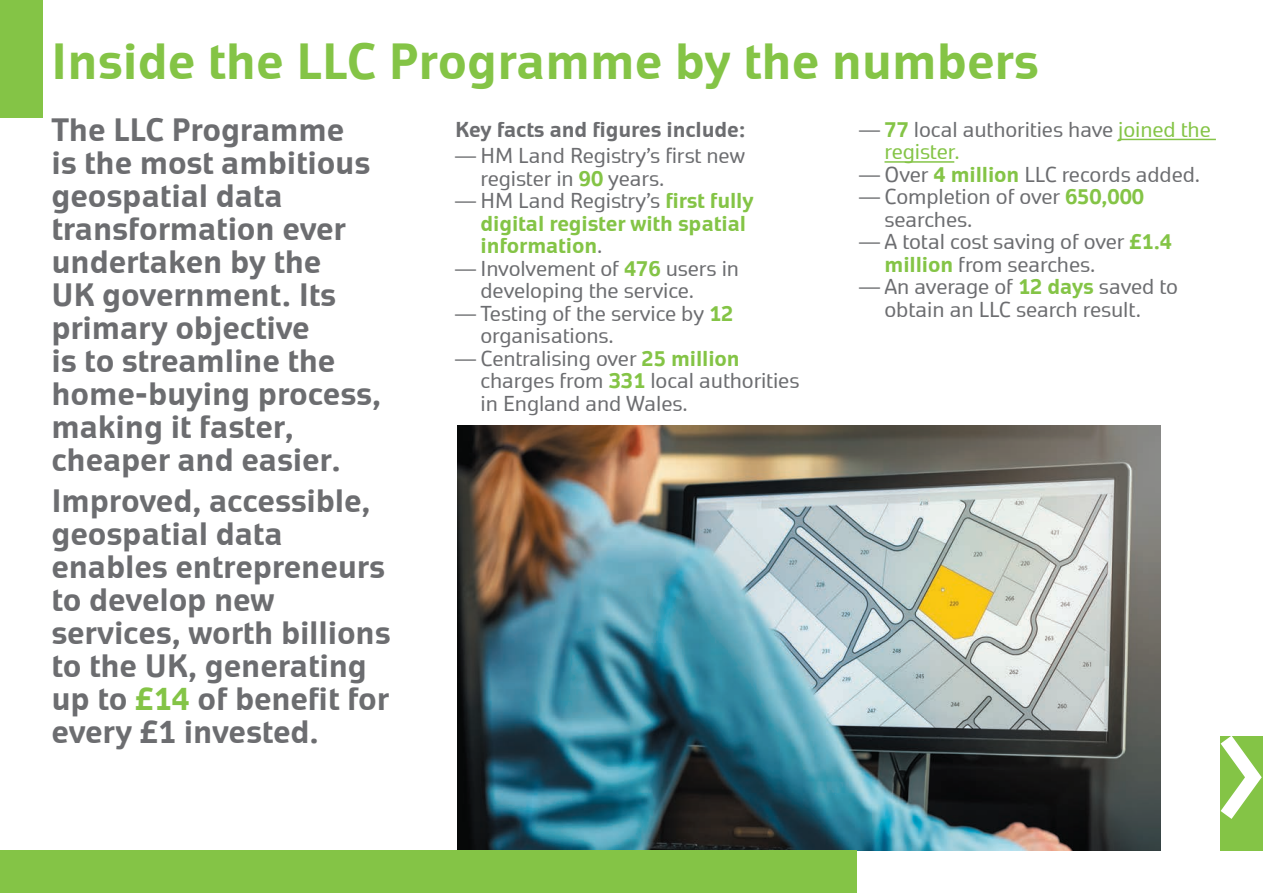
<style>
.page{position:relative;width:1263px;height:893px;background:#fff}
.page>*{position:absolute;margin:0;border:0;box-sizing:border-box;transform-origin:0 0}
.t1{font:700 49.5px "Geo";color:#84c446}
.t2{font:700 31.5px/33px "Geo";letter-spacing:-.005em;color:#6c6d70}
.t3{font:21px/22.5px "Geo";letter-spacing:-.005em;color:#6c6d70}
.t4{font:700 21px/22.5px "Geo";letter-spacing:-.005em;color:#84c446}
.t5{font:700 21px "Geo";letter-spacing:-.005em;color:#6c6d70}
.s1{font-weight:700;color:#84c446}
.s2{font-weight:400;color:#6c6d70}
.s3{color:#84c446}
</style>
<div class="page">
<div style="left:0;top:0;width:43px;height:117px;background:#84c446"></div>
<div style="left:1220px;top:736px;width:43px;height:114px;background:#84c446"></div>
<svg style="left:1220px;top:736px;width:42px;height:83px"></svg>
<img style="left:458px;top:425px;width:703px;height:425px">
<hr style="left:1118px;top:139px;width:98px;height:1px;background:#84c446">
<hr style="left:884px;top:161px;width:70px;height:2px;background:#84c446">
<div style="left:0;top:850px;width:856px;height:43px;background:#84c446"></div>
<h1 class="t1" style="left:51px;top:34px;width:989px">Inside the LLC Programme by the numbers</h1>
<p class="t5" style="left:455px;top:117px;width:292px">Key facts and figures include:</p>
<p class="t3" style="left:480px;top:145px;width:266px;text-indent:-26px">— HM Land Registry’s first new register in <span class="s1">90</span> years.</p>
<p class="t4" style="left:480px;top:190px;width:275px;text-indent:-26px"><span class="s2">— HM Land Registry’s</span> first fully digital register with spatial information<span class="s2">.</span></p>
<p class="t3" style="left:480px;top:257px;width:260px;text-indent:-26px">— Involvement of <span class="s1">476</span> users in developing the service.</p>
<p class="t3" style="left:480px;top:302px;width:254px;text-indent:-26px">— Testing of the service by <span class="s1">12 </span>organisations.</p>
<p class="t3" style="left:480px;top:347px;width:320px;text-indent:-26px">— Centralising over <span class="s1">25 million </span>charges from <span class="s1">331</span> local authorities in England and Wales.</p>
<h2 class="t2" style="left:51px;top:113px;width:331px">The LLC Programme<br>is the most ambitious geospatial data transformation ever undertaken by the<br>UK government. Its primary objective<br>is to streamline the home-buying process, making it faster, cheaper and easier.</h2>
<h2 class="t2" style="left:51px;top:485px;width:341px">Improved, accessible, geospatial data enables entrepreneurs to develop new services, worth billions to the UK, generating up to <span class="s3">£14</span> of benefit for every £1 invested.</h2>
<p class="t3" style="left:884px;top:118px;width:328px;text-indent:-26px">— <span class="s1">77</span> local authorities have <span class="s3">joined the register.</span></p>
<p class="t3" style="left:859px;top:163px;width:343px">— Over <span class="s1">4 million</span> LLC records added.</p>
<p class="t3" style="left:884px;top:185px;width:261px;text-indent:-26px">— Completion of over <span class="s1">650,000 </span>searches.</p>
<p class="t3" style="left:884px;top:230px;width:289px;text-indent:-26px">— A total cost saving of over <span class="s1">£1.4 million</span> from searches.</p>
<p class="t3" style="left:859px;top:275px;width:321px;text-align:center">— An average of <span class="s1">12 days</span> saved to obtain an LLC search result.</p>
</div>
